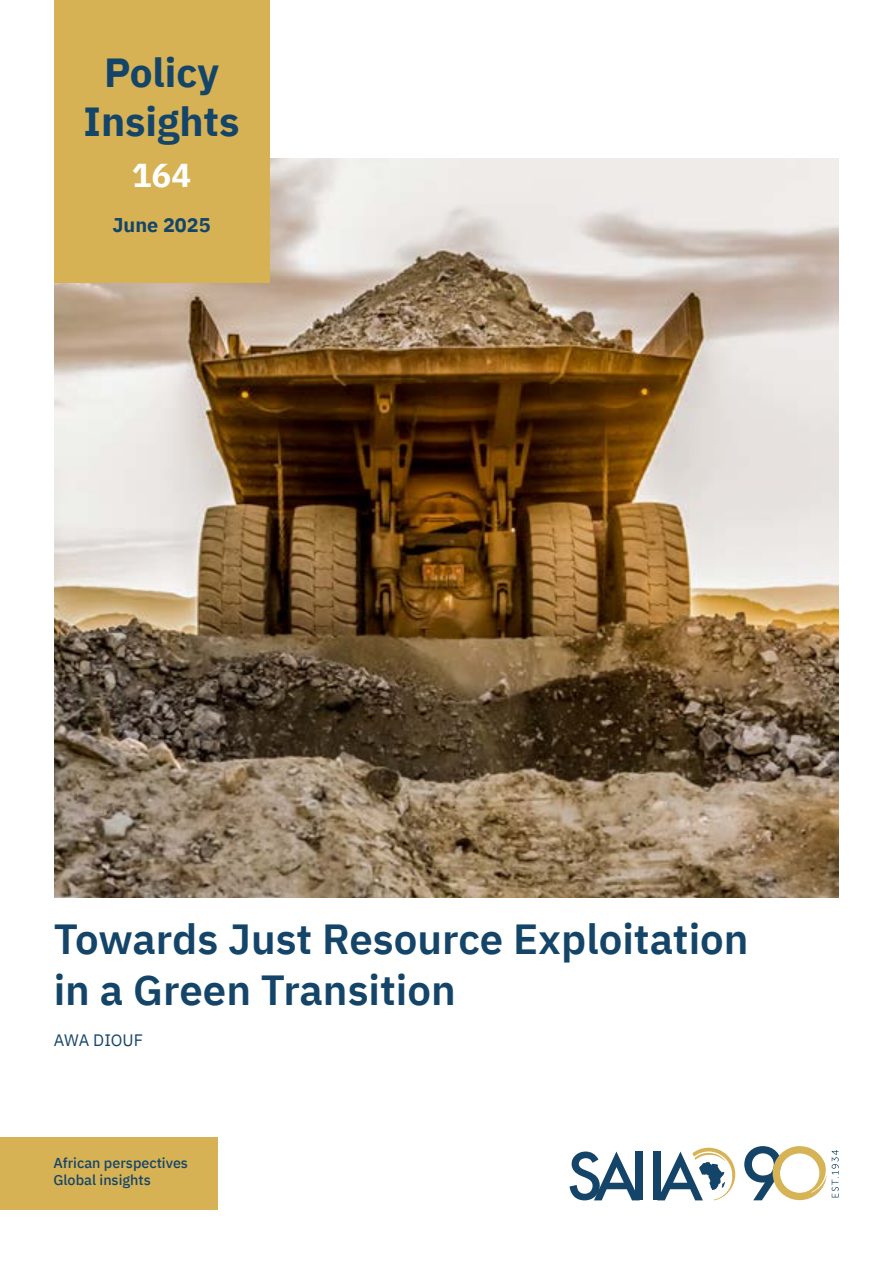
<style>
.page{position:relative;width:893px;height:1263px;background:#fff}
.page>*{position:absolute;margin:0;border:0;box-sizing:border-box;transform-origin:0 0}
.t1{font:600 42px/50.4px "IBM Plex Sans";color:#144569}
.t2{font:700 40.5px/48.6px "IBM Plex Sans";color:#144569;text-align:center}
.t3{font:700 33px "IBM Plex Sans";color:#fff}
.t4{font:700 19.8px "IBM Plex Sans";color:#144569}
.t5{font:16.5px "IBM Plex Sans";color:#144569}
.t6{font:500 14.4px/17.2px "IBM Plex Sans";color:#144569}
</style>
<div class="page">
<div style="left:0;top:1137px;width:218px;height:72px;background:#d7b254"></div>
<div style="left:654px;top:1151px;width:7px;height:49px;background:#144569"></div>
<div style="left:636px;top:1151px;width:7px;height:49px;background:#144569"></div>
<svg style="left:569px;top:1151px;width:67px;height:49px"></svg>
<svg style="left:661px;top:1148px;width:74px;height:52px"></svg>
<svg style="left:744px;top:1146px;width:95px;height:54px"></svg>
<img style="left:54px;top:158px;width:784px;height:740px">
<div style="left:54px;top:0;width:215px;height:282px;background:#d7b254"></div>
<p class="t2" style="left:84px;top:45px;width:158px">Policy<br>Insights</p>
<p class="t3" style="left:132px;top:149px;width:61px">164</p>
<p class="t4" style="left:112px;top:210px;width:100px">June 2025</p>
<p class="t1" style="left:54px;top:911px;width:696px">Towards Just Resource Exploitation in a Green Transition</p>
<p class="t5" style="left:54px;top:1027px;width:91px">AWA DIOUF</p>
<p class="t6" style="left:53px;top:1153px;width:136px">African perspectives<br>Global insights</p>
</div>
